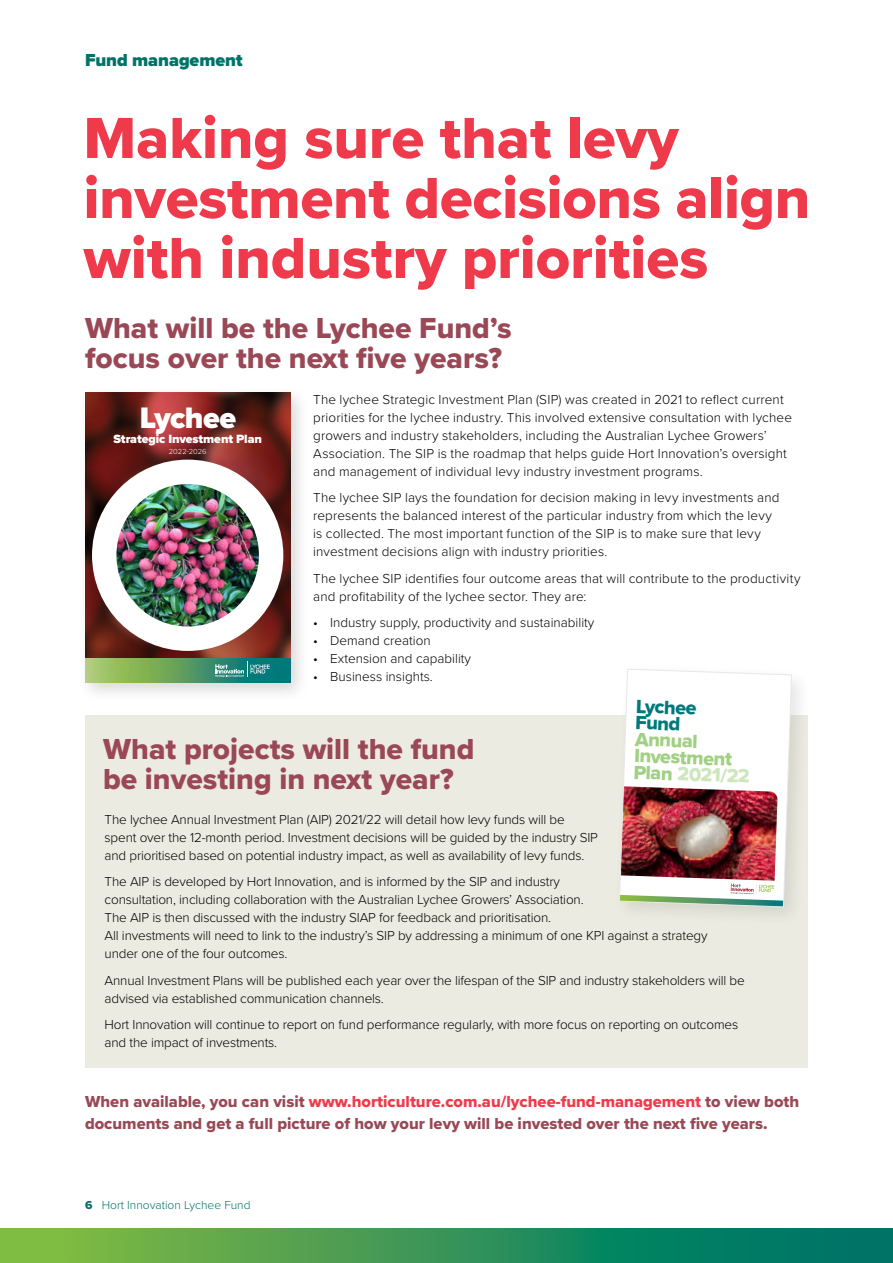
<style>
.page{position:relative;width:893px;height:1263px;background:#fff}
.page>*{position:absolute;margin:0;border:0;box-sizing:border-box;transform-origin:0 0}
.t1{font:60px/60px "Proxima Nova Extrabld";color:#ef3a4c}
.t2{font:900 30.75px "Proxima Nova";letter-spacing:-.02em;color:#fff}
.t3{font:30px/30px "Proxima Nova Extrabld";color:#9a4856}
.t4{font:19.8px/16.5px "Proxima Nova Extrabld";color:#a0d082}
.t5{font:19.8px/16.5px "Proxima Nova Extrabld";color:#00797b}
.t6{font:900 18px "Proxima Nova";letter-spacing:-.005em;color:#007367}
.t7{font:16.5px/22.5px "Proxima Nova Extrabld";color:#9a4856}
.t8{font:300 13.5px/18px "Proxima Nova";letter-spacing:-.01em;color:#000}
.t9{font:300 13.5px/18px "Proxima Nova";letter-spacing:.01em;color:#000}
.t10{font:900 12.45px "Proxima Nova";letter-spacing:-.01em;color:#fff}
.t11{font:300 12px "Proxima Nova";color:#007367}
.t12{font:300 7.65px "Proxima Nova";letter-spacing:.005em;color:#fff}
.s1{color:#cee6bc}
.s2{color:#ef3a4c}
.s3{font-family:"Proxima Nova Extrabld";font-weight:400}
</style>
<div class="page">
<svg style="left:0;top:1229px;width:892px;height:34px;background:#369556"></svg>
<div style="left:85px;top:715px;width:722px;height:352px;background:#ecebe1"></div>
<hr style="left:892px;top:1229px;width:1px;height:34px;background:#007367">
<div style="left:612px;top:661px;width:200px;height:266px;background:#000;opacity:.1"></div>
<img style="left:619px;top:669px;width:173px;height:238px">
<div style="left:78px;top:385px;width:233px;height:318px;background:#000;opacity:.15"></div>
<img style="left:85px;top:392px;width:205px;height:6px">
<div style="left:85px;top:398px;width:205px;height:285px;background:#000;opacity:.5"></div>
<div style="left:92px;top:460px;width:191px;height:191px;background:#fff;border-radius:50%"></div>
<img style="left:116px;top:484px;width:143px;height:142px;border-radius:71px">
<img style="left:85px;top:658px;width:205px;height:25px">
<svg style="left:215px;top:661px;width:55px;height:16px"></svg>
<h3 class="t6" style="left:85px;top:46px;width:159px">Fund management</h3>
<h1 class="t1" style="left:84px;top:107px;width:728px">Making sure that levy investment decisions align with industry priorities</h1>
<h3 class="t3" style="left:85px;top:313px;width:428px">What will be the Lychee Fund’s focus over the next five years?</h3>
<h2 class="t2" style="left:140px;top:394px;width:98px">Lychee</h2>
<p class="t10" style="left:113px;top:429px;width:150px">Strategic Investment Plan</p>
<p class="t12" style="left:169px;top:445px;width:39px">2022-2026</p>
<p class="t9" style="left:313px;top:389px;width:480px">The lychee Strategic Investment Plan (SIP) was created in 2021 to reflect current priorities for the lychee industry. This involved extensive consultation with lychee growers and industry stakeholders, including the Australian Lychee Growers’ Association. The SIP is the roadmap that helps guide Hort Innovation’s oversight and management of individual levy industry investment programs.</p>
<p class="t9" style="left:313px;top:488px;width:468px">The lychee SIP lays the foundation for decision making in levy investments and represents the balanced interest of the particular industry from which the levy is collected. The most important function of the SIP is to make sure that levy investment decisions align with industry priorities.</p>
<p class="t9" style="left:313px;top:568px;width:489px">The lychee SIP identifies four outcome areas that will contribute to the productivity and profitability of the lychee sector. They are:</p>
<p class="t8" style="left:313px;top:613px;width:283px">• Industry supply, productivity and sustainability</p>
<p class="t8" style="left:313px;top:631px;width:119px">• Demand creation</p>
<p class="t8" style="left:313px;top:649px;width:159px">• Extension and capability</p>
<p class="t8" style="left:313px;top:667px;width:121px">• Business insights.</p>
<h3 class="t3" style="left:103px;top:733px;width:373px">What projects will the fund be investing in next year?</h3>
<h3 class="t5" style="left:636px;top:697px;width:62px;rotate:2deg">Lychee<br>Fund</h3>
<h3 class="t4" style="left:635px;top:730px;width:118px;rotate:2deg">Annual<br>Investment<br>Plan <span class="s1">2021/22</span></h3>
<p class="t8" style="left:105px;top:809px;width:495px">The lychee Annual Investment Plan (AIP) 2021/22 will detail how levy funds will be spent over the 12-month period. Investment decisions will be guided by the industry SIP and prioritised based on potential industry impact, as well as availability of levy funds.</p>
<p class="t8" style="left:105px;top:872px;width:604px">The AIP is developed by Hort Innovation, and is informed by the SIP and industry<br>consultation, including collaboration with the Australian Lychee Growers’ Association.<br>The AIP is then discussed with the industry SIAP for feedback and prioritisation.<br>All investments will need to link to the industry’s SIP by addressing a minimum of one KPI against a strategy under one of the four outcomes.</p>
<p class="t8" style="left:105px;top:970px;width:642px">Annual Investment Plans will be published each year over the lifespan of the SIP and industry stakeholders will be advised via established communication channels.</p>
<p class="t8" style="left:105px;top:1015px;width:635px">Hort Innovation will continue to report on fund performance regularly, with more focus on reporting on outcomes and the impact of investments.</p>
<p class="t7" style="left:85px;top:1090px;width:716px">When available, you can visit <span class="s2">www.horticulture.com.au/lychee-fund-management</span> to view both documents and get a full picture of how your levy will be invested over the next five years.</p>
<p class="t11" style="left:85px;top:1196px;width:167px"><span class="s3">6</span> Hort Innovation Lychee Fund</p>
</div>
